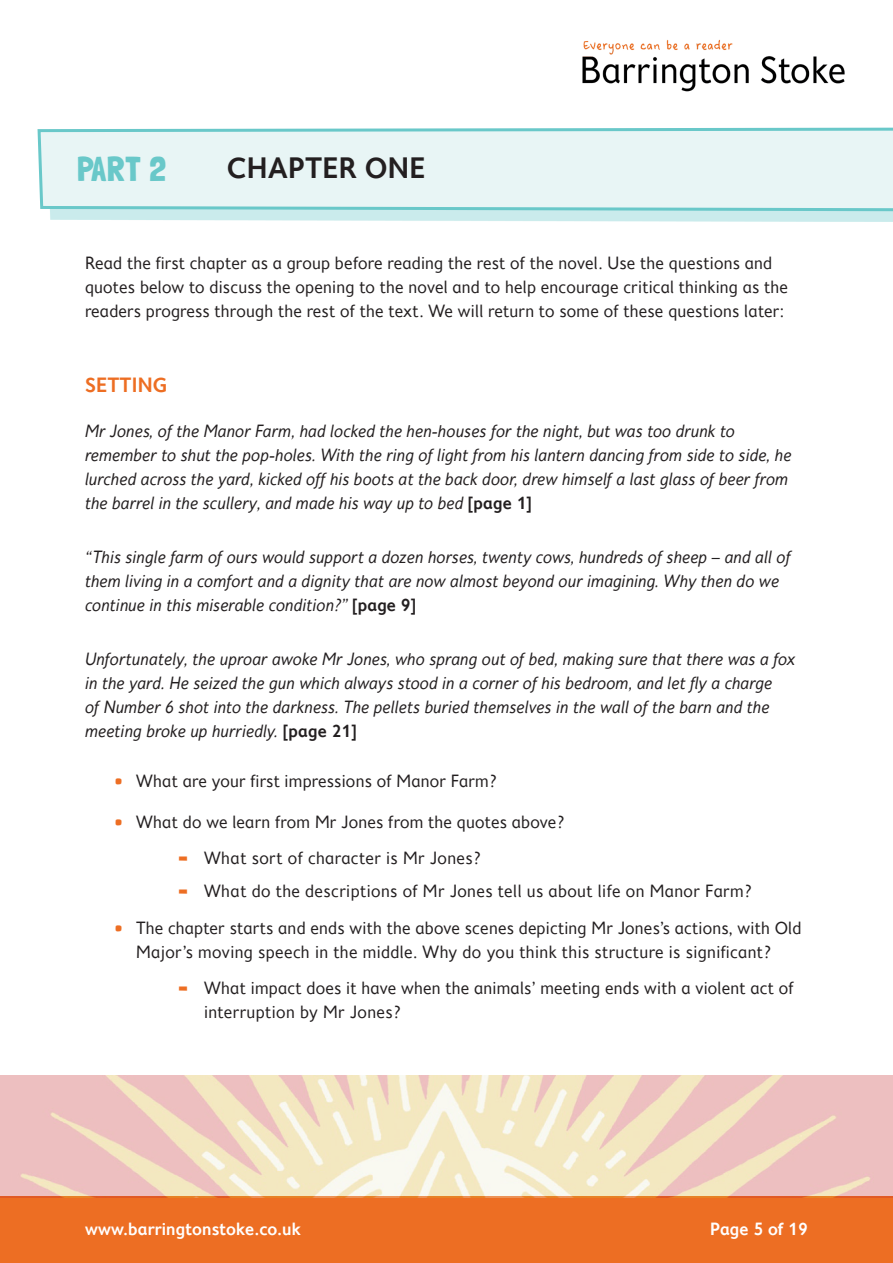
<style>
.page{position:relative;width:893px;height:1263px;background:#fff}
.page>*{position:absolute;margin:0;border:0;box-sizing:border-box;transform-origin:0 0}
.Part_Header{font:34.5px "Londrina Solid";color:#69c8c9}
.Part_Header-2{font:600 30px "Fiendstar";color:#231f20}
.Sub_Heads{font:600 21px "Fiendstar";color:#ed6e23}
.Book_extract{font:italic 18px/24px "Fiendstar";color:#231f20}
.Text{font:18px/24px "Fiendstar";color:#231f20}
.t1{font:600 18px "Fiendstar";color:#fff}
.s1{font-weight:600;font-style:normal}
.s2{font-family:"Londrina Solid";font-size:31.5px;color:#ed6e23}
.s3{font-family:"Londrina Solid";font-size:21px;color:#ed6e23}
</style>
<div class="page">
<div style="left:0;top:1196px;width:893px;height:67px;background:#ed6e23"></div>
<img style="left:582px;top:39px;width:263px;height:53px">
<div style="left:48px;top:138px;width:845px;height:84px;background:#caebec"></div>
<svg style="left:37px;top:127px;width:856px;height:86px;background:#def1f1"></svg>
<img style="left:0;top:1076px;width:893px;height:121px">
<p class="Part_Header" style="left:77px;top:149px;width:91px">PART 2</p>
<p class="Part_Header-2" style="left:227px;top:151px;width:200px">CHAPTER ONE</p>
<p class="Text" style="left:85px;top:251px;width:705px">Read the first chapter as a group before reading the rest of the novel. Use the questions and quotes below to discuss the opening to the novel and to help encourage critical thinking as the readers progress through the rest of the text. We will return to some of these questions later:</p>
<p class="Sub_Heads" style="left:85px;top:373px;width:84px">SETTING</p>
<p class="Book_extract" style="left:85px;top:419px;width:708px">Mr Jones, of the Manor Farm, had locked the hen‑houses for the night, but was too drunk to remember to shut the pop‑holes. With the ring of light from his lantern dancing from side to side, he lurched across the yard, kicked off his boots at the back door, drew himself a last glass of beer from the barrel in the scullery, and made his way up to bed <span class="s1">[page 1]</span></p>
<p class="Book_extract" style="left:85px;top:545px;width:707px">“This single farm of ours would support a dozen horses, twenty cows, hundreds of sheep – and all of them living in a comfort and a dignity that are now almost beyond our imagining. Why then do we continue in this miserable condition?” <span class="s1">[page 9]</span></p>
<p class="Book_extract" style="left:85px;top:647px;width:712px">Unfortunately, the uproar awoke Mr Jones, who sprang out of bed, making sure that there was a fox in the yard. He seized the gun which always stood in a corner of his bedroom, and let fly a charge<br>of Number 6 shot into the darkness. The pellets buried themselves in the wall of the barn and the meeting broke up hurriedly. <span class="s1">[page 21]</span></p>
<p class="Text" style="left:115px;top:768px;width:383px"><span class="s2">•</span> What are your first impressions of Manor Farm?</p>
<p class="Text" style="left:115px;top:809px;width:451px"><span class="s2">•</span> What do we learn from Mr Jones from the quotes above?</p>
<p class="Text" style="left:179px;top:846px;width:304px"><span class="s3">–</span> What sort of character is Mr Jones?</p>
<p class="Text" style="left:179px;top:879px;width:575px"><span class="s3">–</span> What do the descriptions of Mr Jones tell us about life on Manor Farm?</p>
<p class="Text" style="left:115px;top:915px;width:688px;text-align:center"><span class="s2">•</span> The chapter starts and ends with the above scenes depicting Mr Jones’s actions, with Old<br>Major’s moving speech in the middle. Why do you think this structure is significant?</p>
<p class="Text" style="left:204px;top:976px;width:591px;text-indent:-26px"><span class="s3">–</span> What impact does it have when the animals’ meeting ends with a violent act of interruption by Mr Jones?</p>
<p class="t1" style="left:85px;top:1218px;width:217px">www.barringtonstoke.co.uk</p>
<p class="t1" style="left:710px;top:1218px;width:99px">Page 5 of 19</p>
</div>
